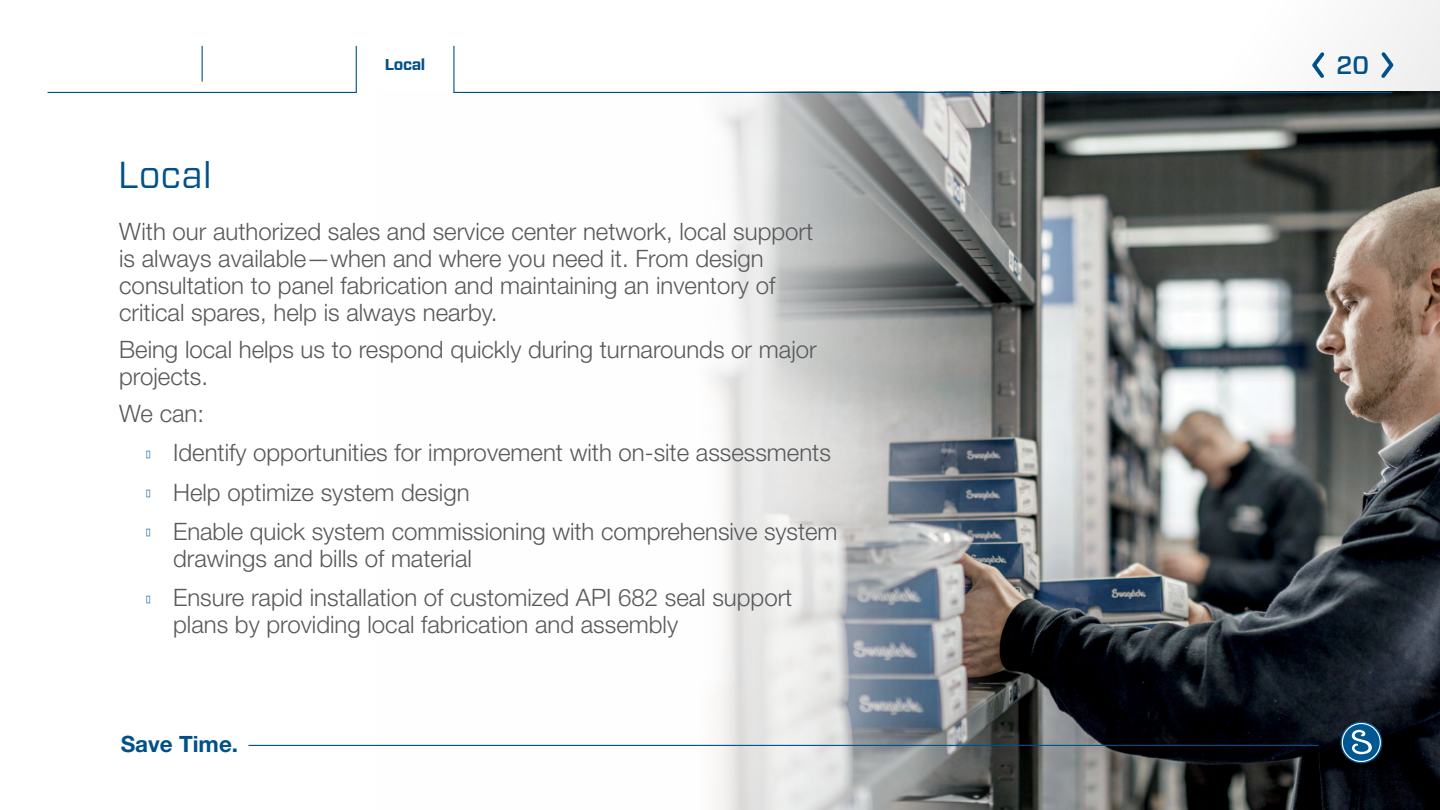
<style>
.page{position:relative;width:1440px;height:810px;background:#fff}
.page>*{position:absolute;margin:0;border:0;box-sizing:border-box;transform-origin:0 0}
.t1{font:37.5px "Forza";color:#005189}
.t2{font:500 25.35px "Forza";color:#005189}
.t3{font:300 24px/27px "Helvetica Neue LT Std";color:#58595b}
.t4{font:700 22.5px "Helvetica Neue LT Std";color:#005189}
.t5{font:700 15.75px "Forza";letter-spacing:-.025em;color:#005189}
</style>
<div class="page">
<img style="left:378px;top:92px;width:1062px;height:718px">
<svg style="left:1341px;top:722px;width:41px;height:41px"></svg>
<div style="left:1340px;top:722px;width:42px;height:41px;border:1px solid #005792;border-radius:50%"></div>
<div style="left:1343px;top:724px;width:37px;height:37px;background:#005792;border-radius:50%"></div>
<svg style="left:1352px;top:730px;width:20px;height:25px"></svg>
<svg style="left:1312px;top:52px;width:13px;height:26px"></svg>
<svg style="left:1378px;top:49px;width:18px;height:32px"></svg>
<hr style="left:454px;top:92px;width:938px;height:1px;background:#005189">
<hr style="left:356px;top:46px;width:1px;height:46px;background:#005189">
<hr style="left:453px;top:46px;width:2px;height:46px;background:#005189">
<hr style="left:202px;top:46px;width:1px;height:35px;background:#005189">
<hr style="left:48px;top:92px;width:308px;height:1px;background:#005189">
<hr style="left:249px;top:745px;width:1069px;height:1px;background:#005189">
<p class="t1" style="left:118px;top:150px;width:96px">Local</p>
<p class="t5" style="left:385px;top:54px;width:42px">Local</p>
<p class="t2" style="left:1336px;top:48px;width:35px">20</p>
<p class="t3" style="left:119px;top:217px;width:696px">With our authorized sales and service center network, local support is always available—when and where you need it. From design consultation to panel fabrication and maintaining an inventory of critical spares, help is always nearby.</p>
<p class="t3" style="left:119px;top:335px;width:699px">Being local helps us to respond quickly during turnarounds or major projects.</p>
<p class="t3" style="left:119px;top:399px;width:86px">We can:</p>
<p class="t3" style="left:146px;top:439px;width:686px"><sup>●</sup> Identify opportunities for improvement with on-site assessments</p>
<p class="t3" style="left:146px;top:478px;width:325px"><sup>●</sup> Help optimize system design</p>
<p class="t3" style="left:173px;top:517px;width:666px;text-indent:-27px"><sup>●</sup> Enable quick system commissioning with comprehensive system drawings and bills of material</p>
<p class="t3" style="left:173px;top:584px;width:621px;text-indent:-27px"><sup>●</sup> Ensure rapid installation of customized API 682 seal support plans by providing local fabrication and assembly</p>
<p class="t4" style="left:121px;top:730px;width:119px">Save Time.</p>
</div>
